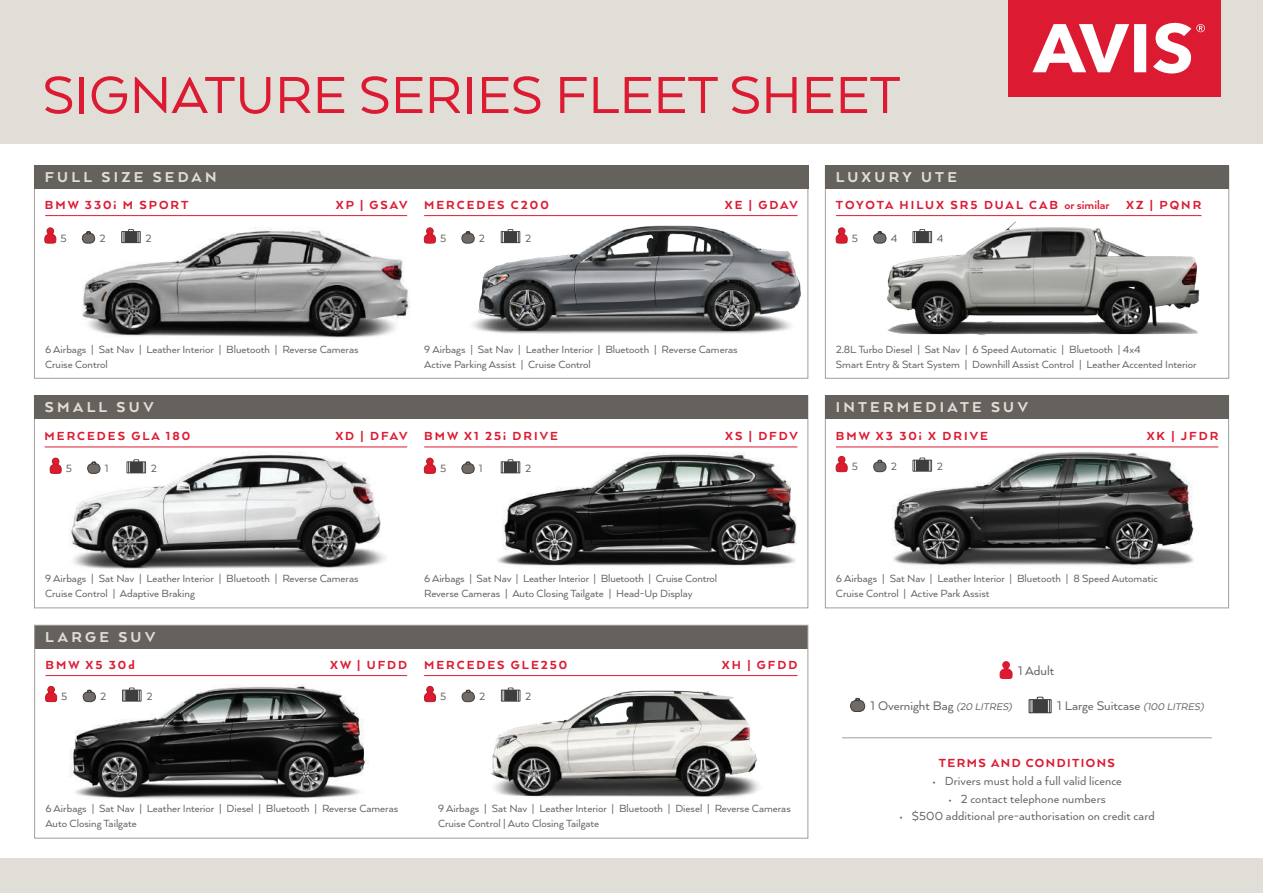
<style>
.page{position:relative;width:1263px;height:893px;background:#e1ded8}
.page>*{position:absolute;margin:0;border:0;box-sizing:border-box;transform-origin:0 0}
.t1{font:60px "Arquitecta Std";color:#dc1a32}
.t2{font:800 16.5px "Arquitecta Std";letter-spacing:.2em;color:#e1ded8}
.t3{font:14.25px "Arquitecta Std";color:#65615d}
.t4{font:800 13.5px "Arquitecta Std";letter-spacing:.15em;color:#dc1a32}
.t5{font:13.5px "Arquitecta Std";letter-spacing:.01em;color:#65615d}
.t6{font:800 13.5px "Arquitecta Std";letter-spacing:.11em;color:#dc1a32}
.t7{font:12.15px "Arquitecta Std";color:#65615d}
.t8{font:12px/15px "Arquitecta Std";color:#65615d}
.s1{font-weight:700}
.s2{font-style:italic;font-size:11.1px}
</style>
<div class="page">
<div style="left:0;top:145px;width:1263px;height:713px;background:#fff"></div>
<img style="left:69px;top:684px;width:299px;height:115px">
<img style="left:887px;top:446px;width:312px;height:123px">
<img style="left:491px;top:441px;width:318px;height:134px">
<img style="left:81px;top:228px;width:329px;height:110px">
<img style="left:63px;top:446px;width:331px;height:124px">
<img style="left:491px;top:689px;width:268px;height:108px">
<img style="left:462px;top:215px;width:339px;height:119px">
<hr style="left:836px;top:215px;width:365px;height:1px;background:#dc1a32">
<svg style="left:873px;top:234px;width:2px;height:9px"></svg>
<svg style="left:836px;top:228px;width:11px;height:15px"></svg>
<img style="left:875px;top:215px;width:327px;height:120px">
<div style="left:1008px;top:0;width:212px;height:96px;background:#dc1a32"></div>
<svg style="left:1032px;top:23px;width:173px;height:51px"></svg>
<hr style="left:45px;top:447px;width:362px;height:1px;background:#dc1a32">
<hr style="left:836px;top:447px;width:382px;height:1px;background:#dc1a32">
<hr style="left:46px;top:675px;width:361px;height:1px;background:#dc1a32">
<hr style="left:424px;top:447px;width:373px;height:1px;background:#dc1a32">
<hr style="left:424px;top:675px;width:373px;height:1px;background:#dc1a32">
<hr style="left:45px;top:215px;width:362px;height:1px;background:#dc1a32">
<hr style="left:424px;top:215px;width:373px;height:1px;background:#dc1a32">
<svg style="left:873px;top:460px;width:13px;height:12px"></svg>
<svg style="left:836px;top:456px;width:11px;height:16px"></svg>
<svg style="left:912px;top:458px;width:20px;height:14px"></svg>
<svg style="left:83px;top:690px;width:13px;height:12px"></svg>
<svg style="left:45px;top:686px;width:12px;height:16px"></svg>
<svg style="left:122px;top:687px;width:20px;height:15px"></svg>
<svg style="left:462px;top:690px;width:13px;height:12px"></svg>
<svg style="left:424px;top:686px;width:12px;height:16px"></svg>
<svg style="left:501px;top:687px;width:19px;height:15px"></svg>
<svg style="left:87px;top:462px;width:13px;height:12px"></svg>
<svg style="left:50px;top:458px;width:11px;height:16px"></svg>
<svg style="left:126px;top:459px;width:20px;height:14px"></svg>
<svg style="left:462px;top:462px;width:12px;height:12px"></svg>
<svg style="left:424px;top:458px;width:12px;height:16px"></svg>
<svg style="left:501px;top:459px;width:19px;height:14px"></svg>
<svg style="left:82px;top:231px;width:13px;height:12px"></svg>
<svg style="left:44px;top:228px;width:12px;height:15px"></svg>
<svg style="left:121px;top:229px;width:20px;height:14px"></svg>
<svg style="left:462px;top:231px;width:12px;height:12px"></svg>
<svg style="left:424px;top:228px;width:12px;height:15px"></svg>
<svg style="left:501px;top:229px;width:19px;height:14px"></svg>
<hr style="left:842px;top:737px;width:370px;height:1px;background:#a49e9c">
<svg style="left:850px;top:698px;width:15px;height:14px"></svg>
<svg style="left:1028px;top:697px;width:24px;height:16px"></svg>
<svg style="left:999px;top:661px;width:13px;height:18px"></svg>
<div style="left:34px;top:395px;width:774px;height:23px;background:#65615d"></div>
<div style="left:34px;top:166px;width:774px;height:23px;background:#65615d"></div>
<div style="left:825px;top:395px;width:404px;height:23px;background:#65615d"></div>
<div style="left:34px;top:625px;width:774px;height:23px;background:#65615d"></div>
<div style="left:825px;top:166px;width:404px;height:23px;background:#65615d"></div>
<div style="left:34px;top:625px;width:774px;height:213px;border:1px solid #a49e9c"></div>
<h1 class="t1" style="left:43px;top:61px;width:578px">Signature Series Fleet</h1>
<h1 class="t1" style="left:729px;top:61px;width:105px">Sheet</h1>
<h2 class="t2" style="left:45px;top:168px;width:173px">FULL SIZE SEDAN</h2>
<h2 class="t2" style="left:836px;top:168px;width:123px">LUXURY UTE</h2>
<p class="t4" style="left:336px;top:197px;width:45px">XP | GSAV</p>
<p class="t4" style="left:725px;top:197px;width:66px">XE | GDAV</p>
<p class="t4" style="left:45px;top:197px;width:145px">BMW 330I M SPORT</p>
<p class="t4" style="left:424px;top:197px;width:23px">MERCEDES</p>
<p class="t4" style="left:511px;top:197px;width:39px">C200</p>
<p class="t7" style="left:60px;top:231px;width:8px">5</p>
<p class="t7" style="left:99px;top:231px;width:8px">2</p>
<p class="t7" style="left:146px;top:231px;width:8px">2</p>
<p class="t7" style="left:440px;top:231px;width:8px">5</p>
<p class="t7" style="left:479px;top:231px;width:8px">2</p>
<p class="t7" style="left:525px;top:231px;width:8px">2</p>
<p class="t4" style="left:836px;top:197px;width:367px">TOYOTA HILUX SR5 DUAL CAB <span class="s1">or similar</span> XZ | PQNR</p>
<p class="t7" style="left:852px;top:231px;width:8px">5</p>
<p class="t7" style="left:891px;top:231px;width:8px">4</p>
<p class="t7" style="left:937px;top:231px;width:8px">4</p>
<p class="t8" style="left:45px;top:342px;width:315px">6 Airbags | Sat Nav | Leather Interior | Bluetooth | Reverse Cameras<br>Cruise Control</p>
<p class="t8" style="left:424px;top:342px;width:315px">9 Airbags | Sat Nav | Leather Interior | Bluetooth | Reverse Cameras<br>Active Parking Assist | Cruise Control</p>
<h2 class="t2" style="left:45px;top:397px;width:86px">SMALL SUV</h2>
<p class="t8" style="left:836px;top:342px;width:362px">2.8L Turbo Diesel | Sat Nav | 6 Speed Automatic | Bluetooth | 4x4<br>Smart Entry &amp; Start System | Downhill Assist Control | Leather Accented Interior</p>
<h2 class="t2" style="left:836px;top:397px;width:169px">I NTERM EDIATE SUV</h2>
<p class="t4" style="left:335px;top:428px;width:65px">XD | DFAV</p>
<p class="t4" style="left:1147px;top:428px;width:73px">XK | JFDR</p>
<p class="t4" style="left:725px;top:428px;width:74px">XS | DFDV</p>
<p class="t4" style="left:45px;top:428px;width:147px">MERCEDES GLA 180</p>
<p class="t4" style="left:836px;top:428px;width:153px">BMW X3 30I X DRIVE</p>
<p class="t4" style="left:424px;top:428px;width:13px">BMW</p>
<p class="t4" style="left:464px;top:428px;width:95px">X1 25I DRIVE</p>
<p class="t7" style="left:66px;top:461px;width:8px">5</p>
<p class="t7" style="left:105px;top:461px;width:5px">1</p>
<p class="t7" style="left:151px;top:461px;width:8px">2</p>
<p class="t7" style="left:440px;top:461px;width:8px">5</p>
<p class="t7" style="left:479px;top:461px;width:5px">1</p>
<p class="t7" style="left:525px;top:461px;width:8px">2</p>
<p class="t7" style="left:852px;top:460px;width:8px">5</p>
<p class="t7" style="left:891px;top:460px;width:8px">2</p>
<p class="t7" style="left:937px;top:460px;width:8px">2</p>
<p class="t8" style="left:45px;top:571px;width:315px">9 Airbags | Sat Nav | Leather Interior | Bluetooth | Reverse Cameras<br>Cruise Control | Adaptive Braking</p>
<p class="t8" style="left:836px;top:571px;width:323px">6 Airbags | Sat Nav | Leather Interior | Bluetooth | 8 Speed Automatic<br>Cruise Control | Active Park Assist</p>
<p class="t8" style="left:424px;top:571px;width:294px">6 Airbags | Sat Nav | Leather Interior | Bluetooth | Cruise Control<br>Reverse Cameras | Auto Closing Tailgate | Head-Up Display</p>
<h2 class="t2" style="left:45px;top:627px;width:87px">L ARGE SUV</h2>
<p class="t4" style="left:46px;top:657px;width:91px">BMW X5 30D</p>
<p class="t4" style="left:330px;top:657px;width:79px">XW | UFDD</p>
<p class="t4" style="left:424px;top:657px;width:23px">MERCEDES</p>
<p class="t4" style="left:511px;top:657px;width:10px">GLE</p>
<p class="t4" style="left:541px;top:657px;width:28px">250</p>
<p class="t7" style="left:61px;top:690px;width:8px">5</p>
<p class="t7" style="left:100px;top:690px;width:8px">2</p>
<p class="t7" style="left:146px;top:690px;width:8px">2</p>
<p class="t7" style="left:440px;top:690px;width:8px">5</p>
<p class="t7" style="left:479px;top:690px;width:8px">2</p>
<p class="t7" style="left:525px;top:690px;width:8px">2</p>
<p class="t4" style="left:722px;top:657px;width:77px">XH | GFDD</p>
<p class="t8" style="left:45px;top:801px;width:354px">6 Airbags | Sat Nav | Leather Interior | Diesel | Bluetooth | Reverse Cameras<br>Auto Closing Tailgate</p>
<p class="t8" style="left:438px;top:801px;width:354px">9 Airbags | Sat Nav | Leather Interior | Bluetooth | Diesel | Reverse Cameras<br>Cruise Control | Auto Closing Tailgate</p>
<p class="t3" style="left:1018px;top:663px;width:38px">1 Adult</p>
<p class="t3" style="left:870px;top:698px;width:145px">1 Overnight Bag <span class="s2">(20 LITRES)</span></p>
<p class="t3" style="left:1057px;top:698px;width:150px">1 Large Suitcase <span class="s2">(100 LITRES)</span></p>
<p class="t6" style="left:939px;top:755px;width:177px">TERMS AND CONDITIONS</p>
<p class="t5" style="left:932px;top:773px;width:191px">• Drivers must hold a full valid licence</p>
<p class="t5" style="left:948px;top:791px;width:159px">• 2 contact telephone numbers</p>
<p class="t5" style="left:899px;top:808px;width:257px">• $500 additional pre-authorisation on credit card</p>
</div>
